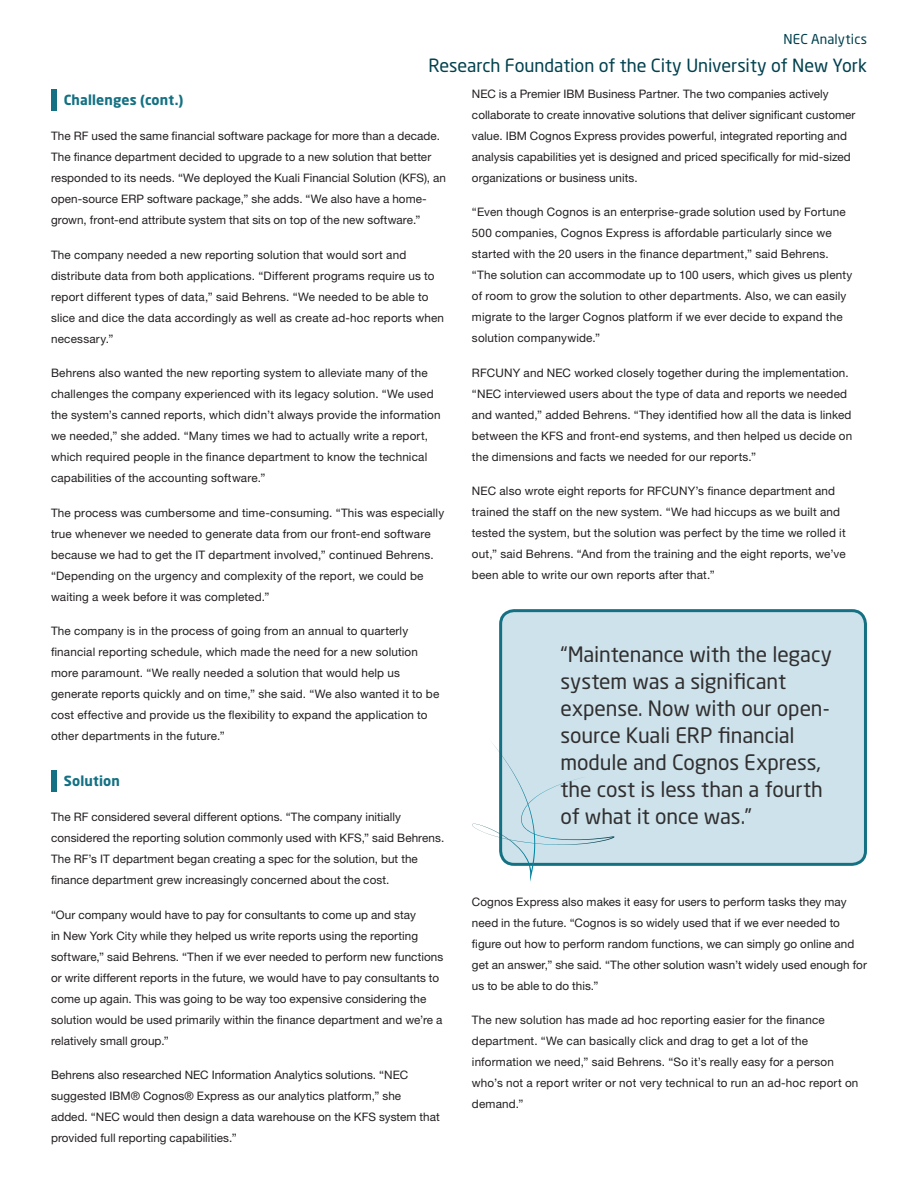
<style>
.page{position:relative;width:918px;height:1188px;background:#fff}
.page>*{position:absolute;margin:0;border:0;box-sizing:border-box;transform-origin:0 0}
.Body_Text{font:21px/27px "Neo Sans Pro";letter-spacing:-.005em;color:#312f30}
.t1{font:18px "Neo Sans Pro";letter-spacing:-.005em;color:#02414e}
.Heading_2{font:700 13.8px "Neo Sans Pro";letter-spacing:.01em;color:#147183}
.t2{font:13.5px "Neo Sans Pro";letter-spacing:.01em;color:#02414e}
.Body_Text-2{font:11.7px/21px "Helvetica Neue LT Std";letter-spacing:.01em;color:#231f20}
</style>
<div class="page">
<div style="left:501px;top:611px;width:364px;height:253px;background:#cde2eb;border-radius:14px"></div>
<div style="left:499px;top:609px;width:368px;height:257px;border:3px solid #147183;border-radius:14px"></div>
<svg style="left:472px;top:739px;width:142px;height:143px"></svg>
<div style="left:51px;top:89px;width:5px;height:22px;background:#147183"></div>
<div style="left:51px;top:770px;width:5px;height:21px;background:#147183"></div>
<p class="t2" style="left:783px;top:31px;width:85px">NEC Analytics</p>
<p class="t1" style="left:429px;top:55px;width:440px">Research Foundation of the City University of New York</p>
<p class="Heading_2" style="left:64px;top:91px;width:121px">Challenges (cont.)</p>
<p class="Body_Text-2" style="left:51px;top:125px;width:396px">The RF used the same financial software package for more than a decade.<br>The finance department decided to upgrade to a new solution that better responded to its needs. “We deployed the Kuali Financial Solution (KFS), an open-source ERP software package,” she adds. “We also have a home&shy;grown, front-end attribute system that sits on top of the new software.”</p>
<p class="Body_Text-2" style="left:51px;top:244px;width:395px">The company needed a new reporting solution that would sort and distribute data from both applications. “Different programs require us to report different types of data,” said Behrens. “We needed to be able to slice and dice the data accordingly as well as create ad-hoc reports when necessary.”</p>
<p class="Body_Text-2" style="left:51px;top:362px;width:391px">Behrens also wanted the new reporting system to alleviate many of the challenges the company experienced with its legacy solution. “We used the system’s canned reports, which didn’t always provide the information we needed,” she added. “Many times we had to actually write a report, which required people in the finance department to know the technical capabilities of the accounting software.”</p>
<p class="Body_Text-2" style="left:51px;top:502px;width:395px">The process was cumbersome and time-consuming. “This was especially true whenever we needed to generate data from our front-end software because we had to get the IT department involved,” continued Behrens. “Depending on the urgency and complexity of the report, we could be waiting a week before it was completed.”</p>
<p class="Body_Text-2" style="left:51px;top:620px;width:390px">The company is in the process of going from an annual to quarterly financial reporting schedule, which made the need for a new solution more paramount. “We really needed a solution that would help us generate reports quickly and on time,” she said. “We also wanted it to be cost effective and provide us the flexibility to expand the application to other departments in the future.”</p>
<p class="Heading_2" style="left:64px;top:772px;width:58px">Solution</p>
<p class="Body_Text-2" style="left:51px;top:806px;width:395px">The RF considered several different options. “The company initially considered the reporting solution commonly used with KFS,” said Behrens.<br>The RF’s IT department began creating a spec for the solution, but the finance department grew increasingly concerned about the cost.</p>
<p class="Body_Text-2" style="left:51px;top:904px;width:394px">“Our company would have to pay for consultants to come up and stay<br>in New York City while they helped us write reports using the reporting software,” said Behrens. “Then if we ever needed to perform new functions or write different reports in the future, we would have to pay consultants to come up again. This was going to be way too expensive considering the solution would be used primarily within the finance department and we’re a relatively small group.”</p>
<p class="Body_Text-2" style="left:51px;top:1064px;width:390px">Behrens also researched NEC Information Analytics solutions. “NEC suggested IBM® Cognos® Express as our analytics platform,” she added. “NEC would then design a data warehouse on the KFS system that provided full reporting capabilities.”</p>
<p class="Body_Text-2" style="left:472px;top:83px;width:385px">NEC is a Premier IBM Business Partner. The two companies actively collaborate to create innovative solutions that deliver significant customer value. IBM Cognos Express provides powerful, integrated reporting and analysis capabilities yet is designed and priced specifically for mid-sized organizations or business units.</p>
<p class="Body_Text-2" style="left:472px;top:201px;width:382px">“Even though Cognos is an enterprise-grade solution used by Fortune 500 companies, Cognos Express is affordable particularly since we started with the 20 users in the finance department,” said Behrens. “The solution can accommodate up to 100 users, which gives us plenty of room to grow the solution to other departments. Also, we can easily migrate to the larger Cognos platform if we ever decide to expand the solution companywide.”</p>
<p class="Body_Text-2" style="left:472px;top:362px;width:382px">RFCUNY and NEC worked closely together during the implementation. “NEC interviewed users about the type of data and reports we needed and wanted,” added Behrens. “They identified how all the data is linked between the KFS and front-end systems, and then helped us decide on the dimensions and facts we needed for our reports.”</p>
<p class="Body_Text-2" style="left:472px;top:480px;width:375px">NEC also wrote eight reports for RFCUNY’s finance department and trained the staff on the new system. “We had hiccups as we built and tested the system, but the solution was perfect by the time we rolled it out,” said Behrens. “And from the training and the eight reports, we’ve been able to write our own reports after that.”</p>
<p class="Body_Text" style="left:561px;top:640px;width:273px">“Maintenance with the legacy system was a significant expense. Now with our open&shy;source Kuali ERP financial module and Cognos Express, the cost is less than a fourth of what it once was.”</p>
<p class="Body_Text-2" style="left:472px;top:891px;width:396px">Cognos Express also makes it easy for users to perform tasks they may need in the future. “Cognos is so widely used that if we ever needed to figure out how to perform random functions, we can simply go online and get an answer,” she said. “The other solution wasn’t widely used enough for us to be able to do this.”</p>
<p class="Body_Text-2" style="left:472px;top:1009px;width:388px">The new solution has made ad hoc reporting easier for the finance department. “We can basically click and drag to get a lot of the information we need,” said Behrens. “So it’s really easy for a person who’s not a report writer or not very technical to run an ad-hoc report on demand.”</p>
</div>
